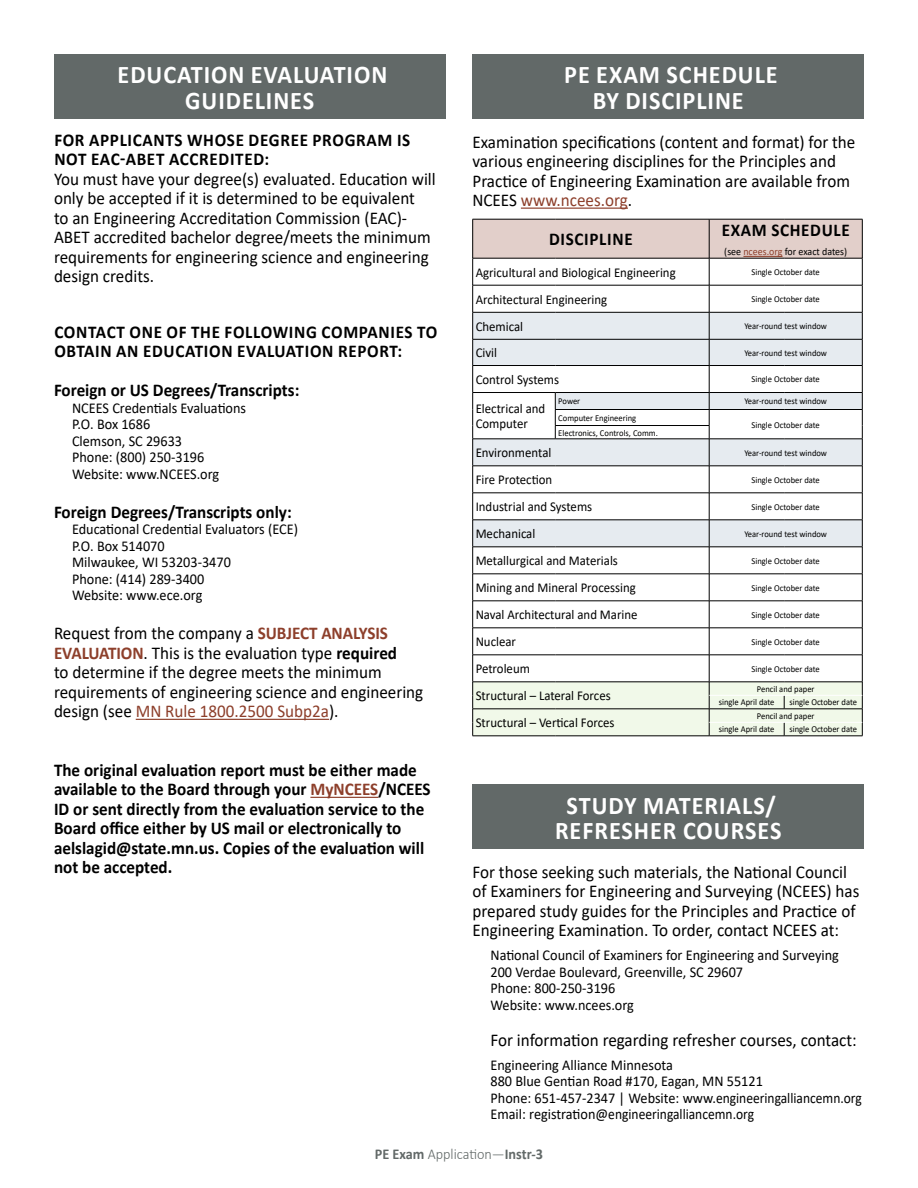
<style>
.page{position:relative;width:918px;height:1188px;background:#fff}
.page>*{position:absolute;margin:0;border:0;box-sizing:border-box;transform-origin:0 0}
.Heading{font:700 25.5px/25.5px "Calibri";letter-spacing:.04em;color:#fff;text-align:center;scale:.95 1}
.Body_w_o_indent_w_o{font:18px/19.5px "Calibri";color:#000;scale:.95 1}
.Body_w_o_indent{font:18px/19.5px "Calibri";color:#000;scale:.95 1}
.Body_w_o_indent-2{font:700 18px/19.5px "Calibri";color:#000;scale:.95 1}
.Body_w_o_indent-3{font:700 18px/19.5px "Calibri";letter-spacing:.04em;color:#000;scale:.95 1}
.Table_text_centered{font:700 18px "Calibri";letter-spacing:.04em;color:#000;scale:.95 1}
.Form_Labels{font:15px "Calibri";color:#000;scale:.95 1}
.Body_w_o_indent-4{font:15px "Calibri";color:#000;scale:.95 1}
.t1{font:700 15px "Calibri";color:#626968;scale:.95 1}
.Table_Paragraph_smal{font:13.5px/15px "Calibri";color:#000;scale:.95 1}
.Table_text_centered-2{font:10.5px "Calibri";color:#000;scale:.95 1}
.Table_Paragraph{font:9px "Calibri";color:#000;scale:.95 1}
.Table_Paragraph_smal-2{font:9px "Calibri";color:#000;scale:.95 1}
.s1{color:#8d3f2b}
.s2{font-weight:700;color:#8d3f2b}
.s3{font-weight:700}
.s4{font-weight:300}
</style>
<div class="page">
<hr style="left:136px;top:719px;width:193px;height:1px;background:#8d3f2b">
<hr style="left:310px;top:797px;width:68px;height:1px;background:#8d3f2b">
<div style="left:54px;top:54px;width:392px;height:65px;background:#626968"></div>
<div style="left:472px;top:54px;width:392px;height:65px;background:#626968"></div>
<hr style="left:521px;top:208px;width:107px;height:1px;background:#8d3f2b">
<svg style="left:472px;top:219px;width:391px;height:517px"></svg>
<hr style="left:472px;top:736px;width:83px;height:1px;background:#000">
<hr style="left:555px;top:736px;width:154px;height:1px;background:#000">
<hr style="left:709px;top:736px;width:75px;height:1px;background:#000">
<hr style="left:784px;top:736px;width:79px;height:1px;background:#000">
<hr style="left:709px;top:695px;width:75px;height:1px;background:#fff">
<hr style="left:784px;top:695px;width:78px;height:1px;background:#fff">
<hr style="left:709px;top:722px;width:75px;height:1px;background:#fff">
<hr style="left:784px;top:722px;width:78px;height:1px;background:#fff">
<hr style="left:743px;top:256px;width:40px;height:1px;background:#8d3f2b">
<div style="left:472px;top:784px;width:392px;height:65px;background:#626968"></div>
<h1 class="Heading" style="left:118px;top:62px;width:285px">EDUCATION EVALUATION<br>GUIDELINES</h1>
<h1 class="Heading" style="left:564px;top:62px;width:226px">PE EXAM SCHEDULE</h1>
<h1 class="Heading" style="left:593px;top:87px;width:161px">BY DISCIPLINE</h1>
<p class="Body_w_o_indent" style="left:472px;top:131px;width:405px">Examination specifications (content and format) for the various engineering disciplines for the Principles and</p>
<p class="Body_w_o_indent" style="left:472px;top:170px;width:399px">Practice of Engineering Examination are available from<br>NCEES <span class="s1">www.ncees.org</span>.</p>
<p class="Table_text_centered" style="left:549px;top:227px;width:89px">DISCIPLINE</p>
<p class="Body_w_o_indent-3" style="left:54px;top:130px;width:376px">FOR APPLICANTS WHOSE DEGREE PROGRAM IS<br>NOT EAC-ABET ACCREDITED:</p>
<p class="Body_w_o_indent_w_o" style="left:54px;top:169px;width:403px">You must have your degree(s) evaluated. Education will only be accepted if it is determined to be equivalent<br>to an Engineering Accreditation Commission (EAC)- ABET accredited bachelor degree/meets the minimum requirements for engineering science and engineering design credits.</p>
<p class="Table_text_centered" style="left:722px;top:217px;width:136px">EXAM SCHEDULE</p>
<p class="Table_text_centered-2" style="left:724px;top:244px;width:131px">(see <span class="s1">ncees.org</span> for exact dates)</p>
<p class="Table_Paragraph_smal" style="left:476px;top:264px;width:212px">Agricultural and Biological Engineering</p>
<p class="Table_Paragraph" style="left:752px;top:266px;width:73px">Single October date</p>
<p class="Table_Paragraph_smal" style="left:476px;top:291px;width:140px">Architectural Engineering</p>
<p class="Table_Paragraph" style="left:752px;top:293px;width:73px">Single October date</p>
<p class="Table_Paragraph_smal" style="left:476px;top:319px;width:52px">Chemical</p>
<p class="Table_Paragraph" style="left:744px;top:320px;width:89px">Year-round test window</p>
<p class="Table_Paragraph_smal" style="left:476px;top:345px;width:24px">Civil</p>
<p class="Table_Paragraph" style="left:744px;top:347px;width:89px">Year-round test window</p>
<p class="Table_Paragraph_smal" style="left:476px;top:372px;width:89px">Control Systems</p>
<p class="Table_Paragraph" style="left:752px;top:373px;width:73px">Single October date</p>
<p class="Table_Paragraph_smal" style="left:476px;top:401px;width:75px">Electrical and<br>Computer</p>
<p class="Body_w_o_indent-3" style="left:54px;top:322px;width:405px">CONTACT ONE OF THE FOLLOWING COMPANIES TO<br>OBTAIN AN EDUCATION EVALUATION REPORT:</p>
<p class="Body_w_o_indent-2" style="left:54px;top:380px;width:260px">Foreign or US Degrees/Transcripts:</p>
<p class="Body_w_o_indent-4" style="left:72px;top:397px;width:185px">NCEES Credentials Evaluations</p>
<p class="Body_w_o_indent-4" style="left:72px;top:414px;width:84px">P.O. Box 1686</p>
<p class="Body_w_o_indent-4" style="left:72px;top:430px;width:117px">Clemson, SC 29633</p>
<p class="Body_w_o_indent-4" style="left:72px;top:447px;width:141px">Phone: (800) 250-3196</p>
<p class="Body_w_o_indent-4" style="left:72px;top:463px;width:157px">Website: www.NCEES.org</p>
<p class="Body_w_o_indent-2" style="left:54px;top:502px;width:252px">Foreign Degrees/Transcripts only:</p>
<p class="Body_w_o_indent-4" style="left:72px;top:519px;width:239px">Educational Credential Evaluators (ECE)</p>
<p class="Body_w_o_indent-4" style="left:72px;top:535px;width:99px">P.O. Box 514070</p>
<p class="Body_w_o_indent-4" style="left:72px;top:552px;width:169px">Milwaukee, WI 53203-3470</p>
<p class="Body_w_o_indent-4" style="left:72px;top:568px;width:141px">Phone: (414) 289-3400</p>
<p class="Body_w_o_indent-4" style="left:72px;top:585px;width:139px">Website: www.ece.org</p>
<p class="Body_w_o_indent_w_o" style="left:54px;top:623px;width:390px">Request from the company a <span class="s2">SUBJECT ANALYSIS EVALUATION</span>. This is the evaluation type <span class="s3">required<br></span>to determine if the degree meets the minimum requirements of engineering science and engineering design (see <span class="s1">MN Rule 1800.2500 Subp2a</span>).</p>
<p class="Table_Paragraph_smal-2" style="left:558px;top:395px;width:25px">Power</p>
<p class="Table_Paragraph" style="left:744px;top:395px;width:89px">Year-round test window</p>
<p class="Table_Paragraph_smal-2" style="left:558px;top:412px;width:84px">Computer Engineering</p>
<p class="Table_Paragraph" style="left:752px;top:418px;width:73px">Single October date</p>
<p class="Table_Paragraph_smal-2" style="left:558px;top:426px;width:106px">Electronics, Controls, Comm.</p>
<p class="Table_Paragraph_smal" style="left:476px;top:445px;width:81px">Environmental</p>
<p class="Table_Paragraph" style="left:744px;top:446px;width:89px">Year-round test window</p>
<p class="Table_Paragraph_smal" style="left:476px;top:472px;width:82px">Fire Protection</p>
<p class="Table_Paragraph" style="left:752px;top:473px;width:73px">Single October date</p>
<p class="Table_Paragraph_smal" style="left:476px;top:499px;width:124px">Industrial and Systems</p>
<p class="Table_Paragraph" style="left:752px;top:500px;width:73px">Single October date</p>
<p class="Table_Paragraph_smal" style="left:476px;top:526px;width:64px">Mechanical</p>
<p class="Table_Paragraph" style="left:744px;top:527px;width:89px">Year-round test window</p>
<p class="Table_Paragraph_smal" style="left:476px;top:553px;width:151px">Metallurgical and Materials</p>
<p class="Table_Paragraph" style="left:752px;top:554px;width:73px">Single October date</p>
<p class="Table_Paragraph_smal" style="left:476px;top:580px;width:170px">Mining and Mineral Processing</p>
<p class="Table_Paragraph" style="left:752px;top:581px;width:73px">Single October date</p>
<p class="Table_Paragraph_smal" style="left:476px;top:607px;width:172px">Naval Architectural and Marine</p>
<p class="Table_Paragraph" style="left:752px;top:608px;width:73px">Single October date</p>
<p class="Table_Paragraph_smal" style="left:476px;top:634px;width:44px">Nuclear</p>
<p class="Table_Paragraph" style="left:752px;top:635px;width:73px">Single October date</p>
<p class="Table_Paragraph_smal" style="left:476px;top:661px;width:59px">Petroleum</p>
<p class="Table_Paragraph" style="left:752px;top:662px;width:73px">Single October date</p>
<p class="Table_Paragraph_smal" style="left:476px;top:688px;width:144px">Structural – Lateral Forces</p>
<p class="Table_Paragraph" style="left:757px;top:683px;width:62px">Pencil and paper</p>
<p class="Table_Paragraph" style="left:719px;top:696px;width:60px">single April date</p>
<p class="Table_Paragraph" style="left:789px;top:696px;width:73px">single October date</p>
<p class="Table_Paragraph" style="left:757px;top:710px;width:62px">Pencil and paper</p>
<p class="Table_Paragraph" style="left:719px;top:723px;width:60px">single April date</p>
<p class="Table_Paragraph" style="left:789px;top:723px;width:73px">single October date</p>
<p class="Table_Paragraph_smal" style="left:476px;top:715px;width:148px">Structural – Vertical Forces</p>
<p class="Body_w_o_indent-2" style="left:54px;top:760px;width:398px">The original evaluation report must be either made available to the Board through your <span class="s1">MyNCEES</span>/NCEES ID or sent directly from the evaluation service to the Board office either by US mail or electronically to aelslagid@state.mn.us. Copies of the evaluation will not be accepted.</p>
<h1 class="Heading" style="left:567px;top:792px;width:222px">STUDY MATERIALS/</h1>
<h1 class="Heading" style="left:555px;top:818px;width:240px">REFRESHER COURSES</h1>
<p class="Body_w_o_indent" style="left:472px;top:861px;width:409px">For those seeking such materials, the National Council of Examiners for Engineering and Surveying (NCEES) has prepared study guides for the Principles and Practice of Engineering Examination. To order, contact NCEES at:</p>
<p class="Form_Labels" style="left:490px;top:945px;width:368px">National Council of Examiners for Engineering and Surveying</p>
<p class="Form_Labels" style="left:490px;top:961px;width:267px">200 Verdae Boulevard, Greenville, SC 29607</p>
<p class="Form_Labels" style="left:490px;top:978px;width:133px">Phone: 800-250-3196</p>
<p class="Form_Labels" style="left:490px;top:994px;width:153px">Website: www.ncees.org</p>
<p class="Body_w_o_indent" style="left:490px;top:1029px;width:387px">For information regarding refresher courses, contact:</p>
<p class="Form_Labels" style="left:490px;top:1054px;width:194px">Engineering Alliance Minnesota</p>
<p class="Form_Labels" style="left:490px;top:1071px;width:288px">880 Blue Gentian Road #170, Eagan, MN 55121</p>
<p class="Form_Labels" style="left:490px;top:1087px;width:392px">Phone: 651-457-2347 | Website: www.engineeringalliancemn.org</p>
<p class="Form_Labels" style="left:490px;top:1104px;width:279px">Email: registration@engineeringalliancemn.org</p>
<p class="t1" style="left:375px;top:1143px;width:179px">PE Exam <span class="s4">Application—</span>Instr-3</p>
</div>
